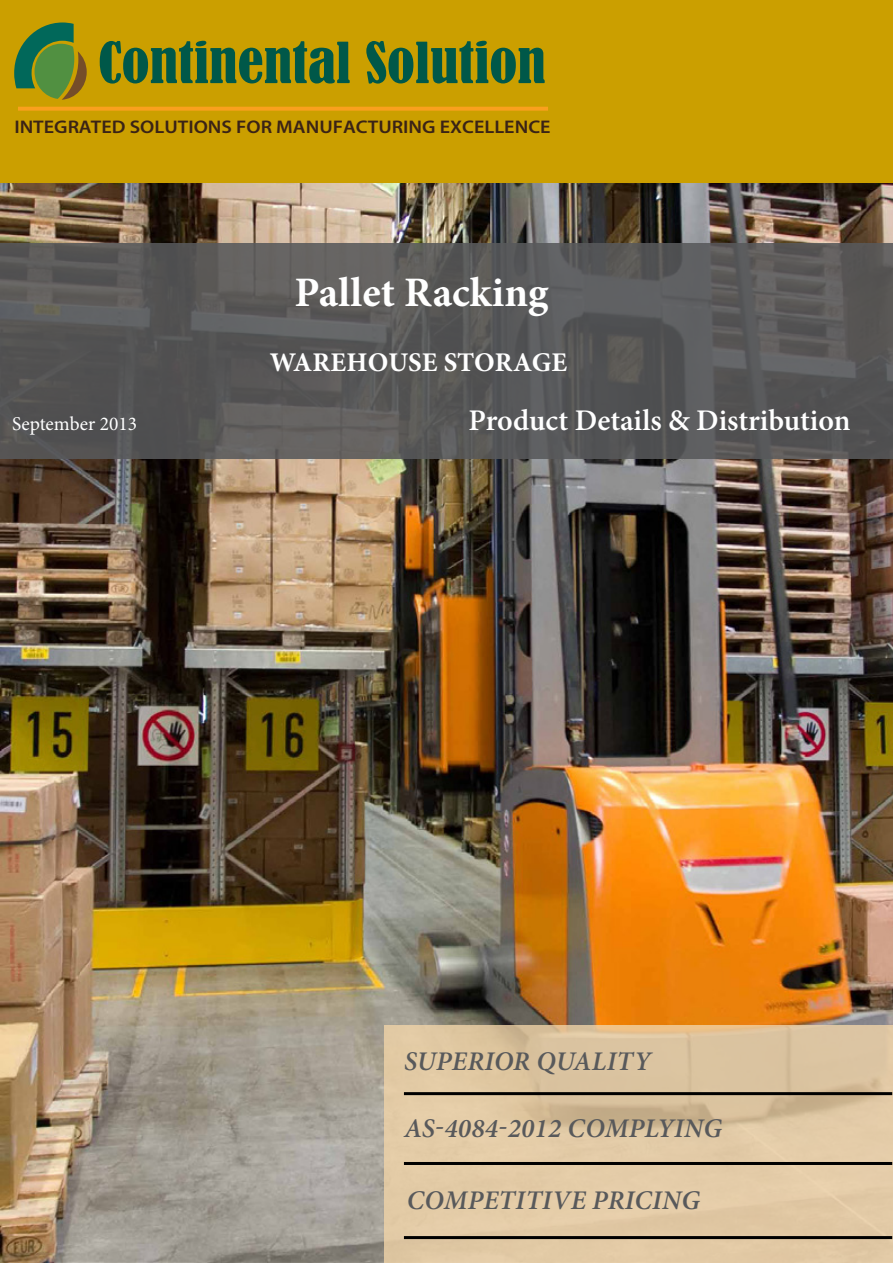
<style>
.page{position:relative;width:893px;height:1263px;background:#fff}
.page>*{position:absolute;margin:0;border:0;box-sizing:border-box;transform-origin:0 0}
.t1{font:condensed 52.65px "Bernard";color:#005849;scale:1.11 1}
.t2{font:700 42px "Minion Pro";letter-spacing:.005em;color:#fff}
.t3{font:600 30px "Minion Pro";color:#fff}
.t4{font:italic 600 27px "Minion Pro";letter-spacing:.01em;color:#58595b}
.t5{font:700 27px "Minion Pro";color:#fff}
.t6{font:19.5px "Minion Pro";color:#fff}
.t7{font:600 18.3px "Myriad Pro";color:#3a2316;scale:1.1 1}
</style>
<div class="page">
<img style="left:1px;top:182px;width:892px;height:1081px">
<svg style="left:0;top:244px;width:893px;height:215px;background:#595858"></svg>
<div style="left:0;top:0;width:893px;height:182px;background:#cb9f00"></div>
<svg style="left:384px;top:1025px;width:508px;height:238px;background:#dfc6a2"></svg>
<hr style="left:404px;top:1092px;width:488px;height:3px;background:#000">
<hr style="left:404px;top:1162px;width:488px;height:3px;background:#000">
<hr style="left:404px;top:1236px;width:488px;height:3px;background:#000">
<svg style="left:14px;top:23px;width:73px;height:77px"></svg>
<svg style="left:18px;top:107px;width:530px;height:4px;background:#f59f1b"></svg>
<h1 class="t1" style="left:98px;top:32px;width:405px">Continental Solution</h1>
<p class="t7" style="left:14px;top:115px;width:489px">INTEGRATED SOLUTIONS FOR MANUFACTURING EXCELLENCE</p>
<h2 class="t2" style="left:294px;top:263px;width:256px">Pallet Racking</h2>
<p class="t5" style="left:270px;top:343px;width:299px">WAREHOUSE STORAGE</p>
<p class="t6" style="left:12px;top:410px;width:127px">September 2013</p>
<p class="t3" style="left:468px;top:399px;width:384px">Product Details &amp; Distribution</p>
<p class="t4" style="left:404px;top:1042px;width:248px">SUPERIOR QUALITY</p>
<p class="t4" style="left:404px;top:1110px;width:319px">AS-4084-2012 COMPLYING</p>
<p class="t4" style="left:407px;top:1181px;width:295px">COMPETITIVE PRICING</p>
</div>
